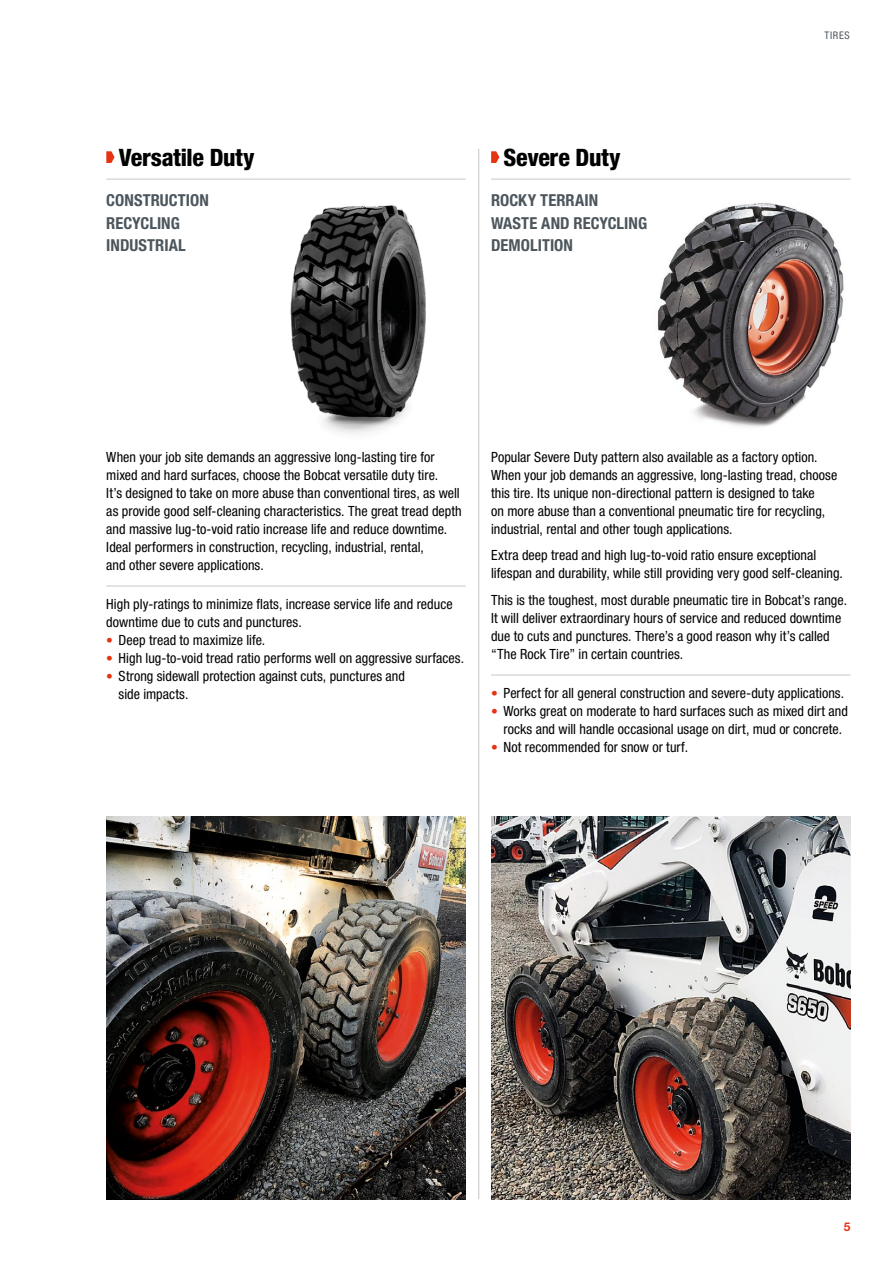
<style>
.page{position:relative;width:893px;height:1263px;background:#fff}
.page>*{position:absolute;margin:0;border:0;box-sizing:border-box;transform-origin:0 0}
.t1{font:800 condensed 24px "Helvetica Neue LT Pro";letter-spacing:-.01em;color:#000}
.t2{font:700 condensed 16.5px/22.5px "Helvetica Neue LT Pro";letter-spacing:.005em;color:#4c565c}
.t3{font:condensed 14.1px/18px "Helvetica Neue LT Pro";letter-spacing:.005em;color:#000}
.t4{font:700 12px "Helvetica Neue LT Pro";color:#e63312}
.t5{font:condensed 10.5px "Helvetica Neue LT Pro";letter-spacing:.065em;color:#4c565c}
.s1{font-weight:700;font-stretch:normal;font-size:13.5px;color:#e63312}
</style>
<div class="page">
<img style="left:658px;top:203px;width:186px;height:224px">
<hr style="left:106px;top:179px;width:360px;height:1px;background:#c6c6c6">
<hr style="left:106px;top:586px;width:360px;height:1px;background:#c6c6c6">
<svg style="left:106px;top:151px;width:9px;height:12px"></svg>
<hr style="left:491px;top:179px;width:359px;height:1px;background:#c6c6c6">
<hr style="left:491px;top:675px;width:359px;height:1px;background:#c6c6c6">
<svg style="left:491px;top:151px;width:8px;height:12px"></svg>
<img style="left:290px;top:204px;width:136px;height:230px">
<img style="left:106px;top:816px;width:360px;height:383px">
<img style="left:491px;top:816px;width:359px;height:383px">
<hr style="left:478px;top:149px;width:1px;height:1050px;background:#c6c6c6">
<h1 class="t1" style="left:119px;top:143px;width:138px">Versatile Duty</h1>
<p class="t2" style="left:106px;top:189px;width:104px">CONSTRUCTION<br>RECYCLING<br>INDUSTRIAL</p>
<h1 class="t1" style="left:504px;top:143px;width:119px">Severe Duty</h1>
<p class="t2" style="left:491px;top:189px;width:158px">ROCKY TERRAIN<br>WASTE AND RECYCLING<br>DEMOLITION</p>
<p class="t5" style="left:825px;top:29px;width:27px">TIRES</p>
<p class="t3" style="left:106px;top:448px;width:357px">When your job site demands an aggressive long-lasting tire for mixed and hard surfaces, choose the Bobcat versatile duty tire.<br>It’s designed to take on more abuse than conventional tires, as well as provide good self-cleaning characteristics. The great tread depth and massive lug-to-void ratio increase life and reduce downtime.<br>Ideal performers in construction, recycling, industrial, rental,<br>and other severe applications.</p>
<p class="t3" style="left:106px;top:595px;width:348px">High ply-ratings to minimize flats, increase service life and reduce downtime due to cuts and punctures.</p>
<p class="t3" style="left:106px;top:631px;width:161px"><span class="s1">•</span> Deep tread to maximize life.</p>
<p class="t3" style="left:106px;top:649px;width:359px"><span class="s1">•</span> High lug-to-void tread ratio performs well on aggressive surfaces.</p>
<p class="t3" style="left:119px;top:667px;width:288px;text-indent:-12px"><span class="s1">•</span> Strong sidewall protection against cuts, punctures and side impacts.</p>
<p class="t3" style="left:491px;top:448px;width:348px">Popular Severe Duty pattern also available as a factory option.<br>When your job demands an aggressive, long-lasting tread, choose this tire. Its unique non-directional pattern is designed to take<br>on more abuse than a conventional pneumatic tire for recycling, industrial, rental and other tough applications.</p>
<p class="t3" style="left:491px;top:546px;width:353px">Extra deep tread and high lug-to-void ratio ensure exceptional lifespan and durability, while still providing very good self-cleaning.</p>
<p class="t3" style="left:491px;top:591px;width:357px">This is the toughest, most durable pneumatic tire in Bobcat’s range.<br>It will deliver extraordinary hours of service and reduced downtime due to cuts and punctures. There’s a good reason why it’s called “The Rock Tire” in certain countries.</p>
<p class="t3" style="left:491px;top:684px;width:354px"><span class="s1">•</span> Perfect for all general construction and severe-duty applications.</p>
<p class="t3" style="left:491px;top:702px;width:358px;text-align:center"><span class="s1">•</span> Works great on moderate to hard surfaces such as mixed dirt and rocks and will handle occasional usage on dirt, mud or concrete.</p>
<p class="t3" style="left:491px;top:738px;width:198px"><span class="s1">•</span> Not recommended for snow or turf.</p>
<p class="t4" style="left:844px;top:1219px;width:8px">5</p>
</div>
